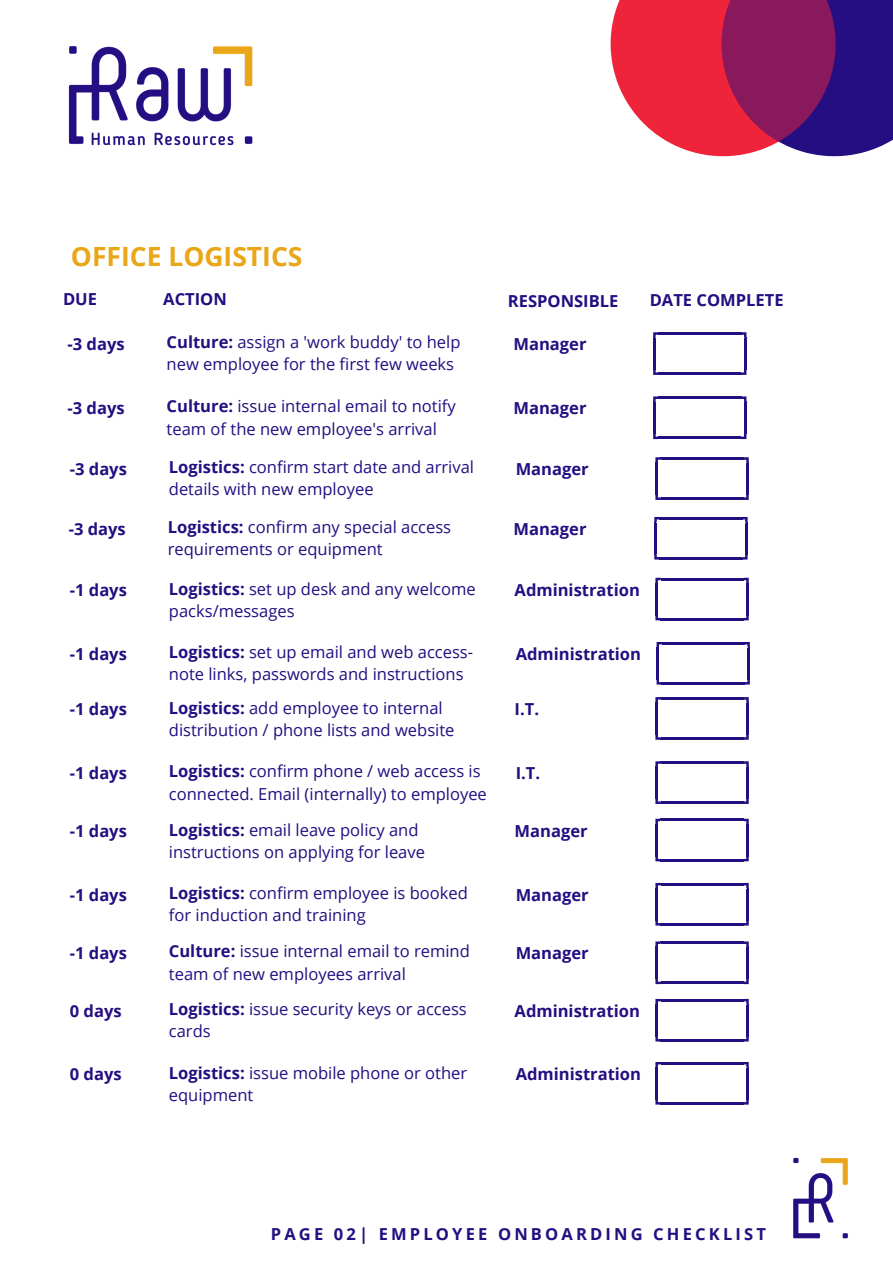
<style>
.page{position:relative;width:893px;height:1263px;background:#fff}
.page>*{position:absolute;margin:0;border:0;box-sizing:border-box;transform-origin:0 0}
.t1{font:700 26.55px "Open Sans";color:#eaa619}
.t2{font:16.5px/22.5px "Open Sans";color:#240e81}
.t3{font:700 16.5px "Open Sans";color:#240e81}
.t4{font:700 16.5px "Open Sans";letter-spacing:.19em;color:#240e81}
.s1{font-weight:700}
</style>
<div class="page">
<img style="left:793px;top:1157px;width:55px;height:82px">
<svg style="left:611px;top:0;width:282px;height:156px;background:#a02c65"></svg>
<img style="left:68px;top:46px;width:185px;height:100px">
<hr style="left:660px;top:618px;width:84px;height:2px;background:#240e81">
<svg style="left:743px;top:615px;width:6px;height:5px"></svg>
<hr style="left:655px;top:583px;width:3px;height:32px;background:#240e81">
<svg style="left:655px;top:615px;width:6px;height:5px"></svg>
<hr style="left:746px;top:583px;width:3px;height:32px;background:#240e81">
<svg style="left:744px;top:578px;width:5px;height:5px"></svg>
<hr style="left:660px;top:578px;width:84px;height:2px;background:#240e81">
<svg style="left:655px;top:578px;width:6px;height:5px"></svg>
<hr style="left:662px;top:682px;width:83px;height:2px;background:#240e81">
<svg style="left:745px;top:679px;width:5px;height:5px"></svg>
<hr style="left:657px;top:647px;width:2px;height:32px;background:#240e81">
<svg style="left:657px;top:679px;width:5px;height:5px"></svg>
<hr style="left:747px;top:647px;width:3px;height:32px;background:#240e81">
<svg style="left:745px;top:642px;width:5px;height:5px"></svg>
<hr style="left:662px;top:642px;width:83px;height:2px;background:#240e81">
<svg style="left:657px;top:642px;width:5px;height:5px"></svg>
<hr style="left:660px;top:737px;width:84px;height:3px;background:#240e81">
<svg style="left:744px;top:735px;width:5px;height:5px"></svg>
<hr style="left:655px;top:702px;width:3px;height:33px;background:#240e81">
<svg style="left:655px;top:735px;width:6px;height:5px"></svg>
<hr style="left:746px;top:702px;width:3px;height:33px;background:#240e81">
<svg style="left:744px;top:697px;width:5px;height:5px"></svg>
<hr style="left:660px;top:697px;width:84px;height:3px;background:#240e81">
<svg style="left:655px;top:697px;width:6px;height:5px"></svg>
<hr style="left:660px;top:801px;width:84px;height:3px;background:#240e81">
<svg style="left:744px;top:799px;width:5px;height:5px"></svg>
<hr style="left:655px;top:766px;width:3px;height:33px;background:#240e81">
<svg style="left:655px;top:799px;width:6px;height:5px"></svg>
<hr style="left:746px;top:766px;width:3px;height:33px;background:#240e81">
<svg style="left:744px;top:761px;width:5px;height:6px"></svg>
<hr style="left:660px;top:761px;width:84px;height:3px;background:#240e81">
<svg style="left:655px;top:761px;width:6px;height:5px"></svg>
<hr style="left:660px;top:859px;width:84px;height:2px;background:#240e81">
<svg style="left:743px;top:856px;width:6px;height:5px"></svg>
<hr style="left:655px;top:824px;width:3px;height:32px;background:#240e81">
<svg style="left:655px;top:856px;width:6px;height:5px"></svg>
<hr style="left:746px;top:824px;width:3px;height:32px;background:#240e81">
<svg style="left:744px;top:819px;width:5px;height:5px"></svg>
<hr style="left:660px;top:819px;width:84px;height:2px;background:#240e81">
<svg style="left:655px;top:819px;width:6px;height:5px"></svg>
<hr style="left:660px;top:923px;width:84px;height:2px;background:#240e81">
<svg style="left:744px;top:920px;width:5px;height:5px"></svg>
<hr style="left:655px;top:888px;width:3px;height:32px;background:#240e81">
<svg style="left:655px;top:920px;width:5px;height:5px"></svg>
<hr style="left:746px;top:888px;width:3px;height:32px;background:#240e81">
<svg style="left:744px;top:883px;width:5px;height:5px"></svg>
<hr style="left:660px;top:883px;width:84px;height:2px;background:#240e81">
<svg style="left:655px;top:883px;width:6px;height:5px"></svg>
<hr style="left:660px;top:1039px;width:84px;height:2px;background:#240e81">
<svg style="left:744px;top:1036px;width:5px;height:5px"></svg>
<hr style="left:655px;top:1004px;width:3px;height:32px;background:#240e81">
<svg style="left:655px;top:1036px;width:5px;height:5px"></svg>
<hr style="left:746px;top:1004px;width:3px;height:32px;background:#240e81">
<svg style="left:744px;top:999px;width:5px;height:5px"></svg>
<hr style="left:660px;top:999px;width:84px;height:2px;background:#240e81">
<svg style="left:655px;top:999px;width:6px;height:5px"></svg>
<hr style="left:660px;top:1102px;width:84px;height:2px;background:#240e81">
<svg style="left:744px;top:1099px;width:5px;height:5px"></svg>
<hr style="left:655px;top:1067px;width:3px;height:32px;background:#240e81">
<svg style="left:655px;top:1099px;width:5px;height:5px"></svg>
<hr style="left:746px;top:1067px;width:3px;height:32px;background:#240e81">
<svg style="left:744px;top:1062px;width:5px;height:5px"></svg>
<hr style="left:660px;top:1062px;width:84px;height:2px;background:#240e81">
<svg style="left:655px;top:1062px;width:6px;height:5px"></svg>
<hr style="left:660px;top:982px;width:84px;height:2px;background:#240e81">
<svg style="left:743px;top:979px;width:6px;height:5px"></svg>
<hr style="left:655px;top:946px;width:3px;height:33px;background:#240e81">
<svg style="left:655px;top:979px;width:6px;height:5px"></svg>
<hr style="left:746px;top:946px;width:3px;height:33px;background:#240e81">
<svg style="left:744px;top:941px;width:5px;height:6px"></svg>
<hr style="left:660px;top:941px;width:84px;height:3px;background:#240e81">
<svg style="left:655px;top:941px;width:6px;height:5px"></svg>
<hr style="left:660px;top:497px;width:84px;height:3px;background:#240e81">
<svg style="left:744px;top:495px;width:5px;height:5px"></svg>
<hr style="left:655px;top:462px;width:3px;height:33px;background:#240e81">
<svg style="left:655px;top:495px;width:6px;height:5px"></svg>
<hr style="left:746px;top:462px;width:3px;height:33px;background:#240e81">
<svg style="left:744px;top:457px;width:5px;height:6px"></svg>
<hr style="left:660px;top:457px;width:84px;height:3px;background:#240e81">
<svg style="left:655px;top:457px;width:6px;height:5px"></svg>
<hr style="left:659px;top:557px;width:84px;height:3px;background:#240e81">
<svg style="left:742px;top:554px;width:6px;height:6px"></svg>
<hr style="left:654px;top:522px;width:3px;height:32px;background:#240e81">
<svg style="left:654px;top:554px;width:5px;height:6px"></svg>
<hr style="left:745px;top:522px;width:3px;height:32px;background:#240e81">
<svg style="left:743px;top:517px;width:5px;height:5px"></svg>
<hr style="left:659px;top:517px;width:84px;height:2px;background:#240e81">
<svg style="left:654px;top:517px;width:5px;height:5px"></svg>
<hr style="left:658px;top:372px;width:84px;height:3px;background:#240e81">
<svg style="left:741px;top:370px;width:5px;height:5px"></svg>
<hr style="left:653px;top:337px;width:3px;height:33px;background:#240e81">
<svg style="left:653px;top:370px;width:5px;height:5px"></svg>
<hr style="left:744px;top:337px;width:2px;height:33px;background:#240e81">
<svg style="left:742px;top:332px;width:4px;height:6px"></svg>
<hr style="left:658px;top:332px;width:84px;height:3px;background:#240e81">
<svg style="left:653px;top:332px;width:5px;height:6px"></svg>
<hr style="left:658px;top:437px;width:84px;height:2px;background:#240e81">
<svg style="left:741px;top:434px;width:5px;height:5px"></svg>
<hr style="left:653px;top:401px;width:3px;height:33px;background:#240e81">
<svg style="left:653px;top:434px;width:5px;height:5px"></svg>
<hr style="left:744px;top:401px;width:2px;height:33px;background:#240e81">
<svg style="left:742px;top:396px;width:4px;height:6px"></svg>
<hr style="left:658px;top:396px;width:84px;height:3px;background:#240e81">
<svg style="left:653px;top:396px;width:5px;height:6px"></svg>
<h1 class="t1" style="left:71px;top:237px;width:233px">OFFICE LOGISTICS</h1>
<p class="t3" style="left:63px;top:288px;width:36px">DUE</p>
<p class="t3" style="left:163px;top:288px;width:65px">ACTION</p>
<p class="t3" style="left:508px;top:290px;width:112px">RESPONSIBLE</p>
<p class="t3" style="left:650px;top:289px;width:135px">DATE COMPLETE</p>
<p class="t2" style="left:167px;top:330px;width:295px"><span class="s1">Culture:</span> assign a 'work buddy' to help new employee for the first few weeks</p>
<p class="t3" style="left:68px;top:333px;width:59px">-3 days</p>
<p class="t3" style="left:513px;top:333px;width:75px">Manager</p>
<p class="t2" style="left:167px;top:394px;width:291px"><span class="s1">Culture:</span> issue internal email to notify team of the new employee's arrival</p>
<p class="t3" style="left:68px;top:397px;width:59px">-3 days</p>
<p class="t3" style="left:513px;top:397px;width:75px">Manager</p>
<p class="t2" style="left:169px;top:455px;width:307px"><span class="s1">Logistics:</span> confirm start date and arrival details with new employee</p>
<p class="t3" style="left:70px;top:458px;width:59px">-3 days</p>
<p class="t3" style="left:516px;top:458px;width:75px">Manager</p>
<p class="t2" style="left:168px;top:515px;width:285px"><span class="s1">Logistics:</span> confirm any special access requirements or equipment</p>
<p class="t3" style="left:69px;top:517px;width:59px">-3 days</p>
<p class="t3" style="left:513px;top:517px;width:75px">Manager</p>
<p class="t2" style="left:169px;top:577px;width:308px"><span class="s1">Logistics:</span> set up desk and any welcome packs/messages</p>
<p class="t3" style="left:70px;top:578px;width:59px">-1 days</p>
<p class="t3" style="left:515px;top:578px;width:127px">Administration</p>
<p class="t2" style="left:169px;top:640px;width:306px"><span class="s1">Logistics:</span> set up email and web access&shy;note links, passwords and instructions</p>
<p class="t3" style="left:70px;top:642px;width:59px">-1 days</p>
<p class="t3" style="left:516px;top:642px;width:127px">Administration</p>
<p class="t2" style="left:169px;top:696px;width:287px"><span class="s1">Logistics:</span> add employee to internal distribution / phone lists and website</p>
<p class="t3" style="left:70px;top:697px;width:59px">-1 days</p>
<p class="t3" style="left:515px;top:697px;width:26px">I.T.</p>
<p class="t2" style="left:169px;top:759px;width:320px"><span class="s1">Logistics:</span> confirm phone / web access is connected. Email (internally) to employee</p>
<p class="t3" style="left:70px;top:762px;width:59px">-1 days</p>
<p class="t3" style="left:516px;top:762px;width:26px">I.T.</p>
<p class="t2" style="left:169px;top:818px;width:258px"><span class="s1">Logistics:</span> email leave policy and instructions on applying for leave</p>
<p class="t3" style="left:70px;top:819px;width:59px">-1 days</p>
<p class="t3" style="left:515px;top:819px;width:75px">Manager</p>
<p class="t2" style="left:169px;top:881px;width:301px"><span class="s1">Logistics:</span> confirm employee is booked for induction and training</p>
<p class="t3" style="left:70px;top:883px;width:59px">-1 days</p>
<p class="t3" style="left:516px;top:883px;width:75px">Manager</p>
<p class="t2" style="left:169px;top:939px;width:303px"><span class="s1">Culture:</span> issue internal email to remind team of new employees arrival</p>
<p class="t3" style="left:70px;top:942px;width:59px">-1 days</p>
<p class="t3" style="left:516px;top:942px;width:75px">Manager</p>
<p class="t2" style="left:169px;top:997px;width:299px"><span class="s1">Logistics:</span> issue security keys or access cards</p>
<p class="t2" style="left:169px;top:1061px;width:300px"><span class="s1">Logistics:</span> issue mobile phone or other equipment</p>
<p class="t3" style="left:70px;top:999px;width:53px">0 days</p>
<p class="t3" style="left:515px;top:999px;width:127px">Administration</p>
<p class="t3" style="left:70px;top:1062px;width:53px">0 days</p>
<p class="t3" style="left:516px;top:1062px;width:127px">Administration</p>
<p class="t4" style="left:271px;top:1223px;width:497px">PAGE 02| EMPLOYEE ONBOARDING CHECKLIST</p>
</div>
